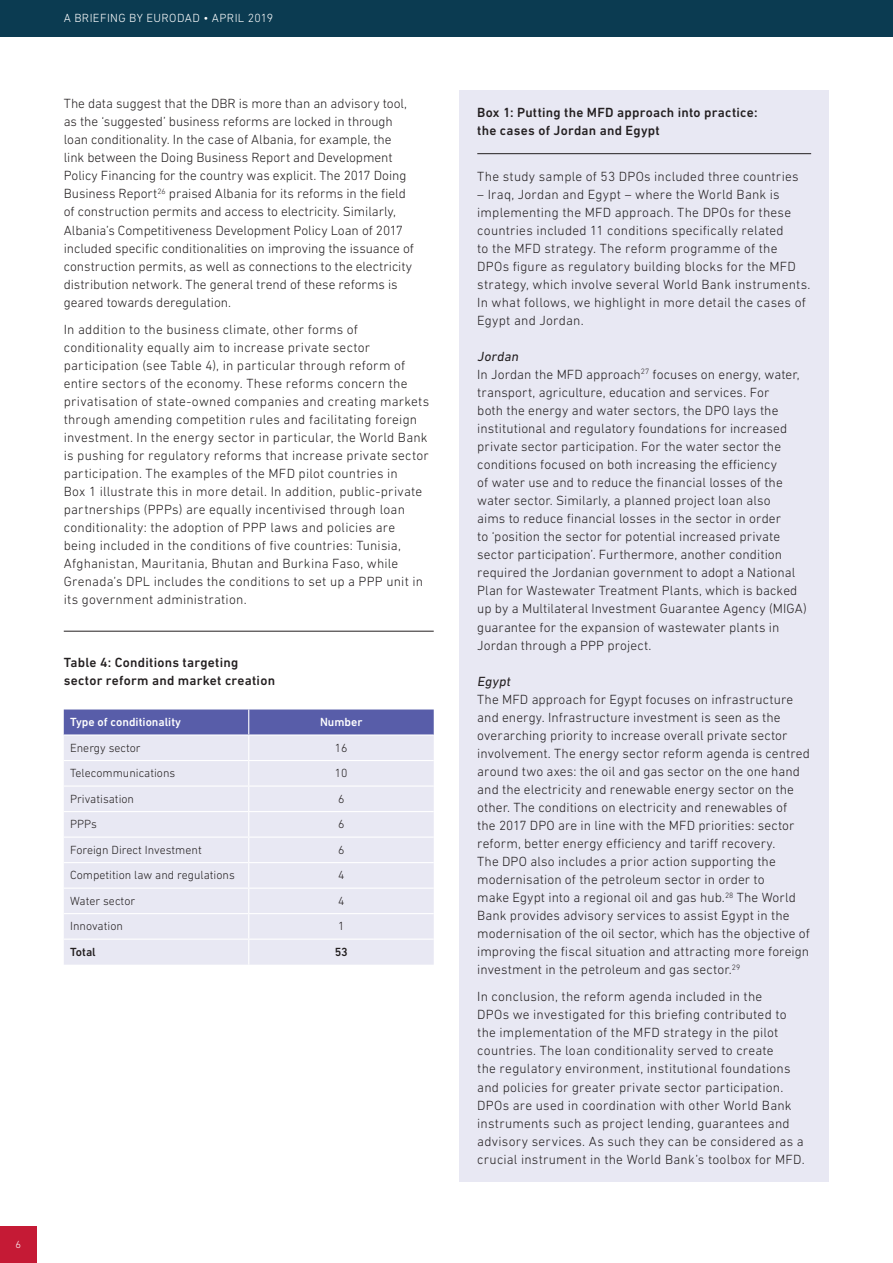
<style>
.page{position:relative;width:893px;height:1263px;background:#fff}
.page>*{position:absolute;margin:0;border:0;box-sizing:border-box;transform-origin:0 0}
.t1{font:300 13.5px/18px "DIN Next LT Pro";letter-spacing:.01em;color:#231f20}
.t2{font:500 13.5px/18px "DIN Next LT Pro";letter-spacing:.02em;color:#231f20}
.t3{font:13.5px "DIN Next LT Pro";color:#231f20}
.t4{font:300 12px "DIN Next LT Pro";color:#231f20}
.t5{font:300 12px "DIN Next LT Pro";letter-spacing:.03em;color:#fff}
.t6{font:500 12px "DIN Next LT Pro";color:#fff}
.t7{font:500 12px "DIN Next LT Pro";color:#231f20}
.t8{font:300 10.5px "DIN Next LT Pro";color:#fff}
.s1{font-weight:400}
</style>
<div class="page">
<div style="left:0;top:1227px;width:36px;height:36px;background:#c51a35"></div>
<div style="left:0;top:0;width:893px;height:36px;background:#0b3b51"></div>
<hr style="left:64px;top:631px;width:370px;height:1px;background:#231f20">
<svg style="left:64px;top:709px;width:370px;height:256px;background:#dbdbec"></svg>
<div style="left:459px;top:90px;width:370px;height:1092px;background:#e8e8f3"></div>
<hr style="left:477px;top:153px;width:334px;height:1px;background:#231f20">
<p class="t5" style="left:64px;top:11px;width:211px">A BRIEFING BY EURODAD • APRIL 2019</p>
<p class="t1" style="left:64px;top:94px;width:352px">The data suggest that the DBR is more than an advisory tool, as the ‘suggested’ business reforms are locked in through loan conditionality. In the case of Albania, for example, the link between the Doing Business Report and Development Policy Financing for the country was explicit. The 2017 Doing Business Report<sup>26</sup> praised Albania for its reforms in the field of construction permits and access to electricity. Similarly, Albania’s Competitiveness Development Policy Loan of 2017 included specific conditionalities on improving the issuance of construction permits, as well as connections to the electricity distribution network. The general trend of these reforms is geared towards deregulation.</p>
<p class="t1" style="left:64px;top:320px;width:367px">In addition to the business climate, other forms of conditionality equally aim to increase private sector participation (see Table 4), in particular through reform of entire sectors of the economy. These reforms concern the privatisation of state-owned companies and creating markets through amending competition rules and facilitating foreign investment. In the energy sector in particular, the World Bank is pushing for regulatory reforms that increase private sector participation. The examples of the MFD pilot countries in<br>Box 1 illustrate this in more detail. In addition, public-private partnerships (PPPs) are equally incentivised through loan conditionality: the adoption of PPP laws and policies are being included in the conditions of five countries: Tunisia, Afghanistan, Mauritania, Bhutan and Burkina Faso, while Grenada’s DPL includes the conditions to set up a PPP unit in its government administration.</p>
<p class="t2" style="left:64px;top:654px;width:213px">Table 4: Conditions targeting sector reform and market creation</p>
<p class="t6" style="left:70px;top:715px;width:112px">Type of conditionality</p>
<p class="t6" style="left:320px;top:715px;width:44px">Number</p>
<p class="t4" style="left:70px;top:741px;width:72px">Energy sector</p>
<p class="t4" style="left:335px;top:741px;width:14px">16</p>
<p class="t4" style="left:70px;top:766px;width:107px">Telecommunications</p>
<p class="t4" style="left:335px;top:766px;width:14px">10</p>
<p class="t4" style="left:70px;top:792px;width:65px">Privatisation</p>
<p class="t4" style="left:338px;top:792px;width:8px">6</p>
<p class="t4" style="left:70px;top:817px;width:28px">PPPs</p>
<p class="t4" style="left:338px;top:817px;width:8px">6</p>
<p class="t4" style="left:70px;top:843px;width:133px">Foreign Direct Investment</p>
<p class="t4" style="left:338px;top:843px;width:8px">6</p>
<p class="t4" style="left:70px;top:868px;width:166px">Competition law and regulations</p>
<p class="t4" style="left:338px;top:868px;width:8px">4</p>
<p class="t4" style="left:70px;top:894px;width:67px">Water sector</p>
<p class="t4" style="left:338px;top:894px;width:8px">4</p>
<p class="t4" style="left:70px;top:919px;width:54px">Innovation</p>
<p class="t4" style="left:338px;top:919px;width:8px">1</p>
<p class="t7" style="left:70px;top:945px;width:27px">Total</p>
<p class="t7" style="left:335px;top:945px;width:15px">53</p>
<p class="t8" style="left:15px;top:1239px;width:7px">6</p>
<p class="t2" style="left:477px;top:104px;width:282px">Box 1: Putting the MFD approach into practice: the cases of Jordan and Egypt</p>
<p class="t1" style="left:477px;top:167px;width:323px">The study sample of 53 DPOs included three countries</p>
<p class="t1" style="left:477px;top:185px;width:335px">– Iraq, Jordan and Egypt – where the World Bank is implementing the MFD approach. The DPOs for these countries included 11 conditions specifically related<br>to the MFD strategy. The reform programme of the DPOs figure as regulatory building blocks for the MFD strategy, which involve several World Bank instruments.<br>In what follows, we highlight in more detail the cases of Egypt and Jordan.</p>
<p class="t1" style="left:477px;top:347px;width:331px"><span class="s1">Jordan<br></span>In Jordan the MFD approach<sup>27</sup> focuses on energy, water, transport, agriculture, education and services. For<br>both the energy and water sectors, the DPO lays the institutional and regulatory foundations for increased private sector participation. For the water sector the conditions focused on both increasing the efficiency<br>of water use and to reduce the financial losses of the water sector. Similarly, a planned project loan also<br>aims to reduce financial losses in the sector in order<br>to ‘position the sector for potential increased private sector participation’. Furthermore, another condition required the Jordanian government to adopt a National Plan for Wastewater Treatment Plants, which is backed up by a Multilateral Investment Guarantee Agency (MIGA) guarantee for the expansion of wastewater plants in Jordan through a PPP project.</p>
<p class="t3" style="left:477px;top:673px;width:37px">Egypt</p>
<p class="t1" style="left:477px;top:690px;width:334px">The MFD approach for Egypt focuses on infrastructure and energy. Infrastructure investment is seen as the overarching priority to increase overall private sector involvement. The energy sector reform agenda is centred around two axes: the oil and gas sector on the one hand and the electricity and renewable energy sector on the other. The conditions on electricity and renewables of<br>the 2017 DPO are in line with the MFD priorities: sector reform, better energy efficiency and tariff recovery.<br>The DPO also includes a prior action supporting the modernisation of the petroleum sector in order to<br>make Egypt into a regional oil and gas hub.<sup>28</sup> The World Bank provides advisory services to assist Egypt in the modernisation of the oil sector, which has the objective of improving the fiscal situation and attracting more foreign investment in the petroleum and gas sector.<sup>29</sup></p>
<p class="t1" style="left:477px;top:987px;width:329px">In conclusion, the reform agenda included in the<br>DPOs we investigated for this briefing contributed to the implementation of the MFD strategy in the pilot countries. The loan conditionality served to create<br>the regulatory environment, institutional foundations and policies for greater private sector participation.<br>DPOs are used in coordination with other World Bank instruments such as project lending, guarantees and advisory services. As such they can be considered as a crucial instrument in the World Bank’s toolbox for MFD.</p>
</div>
